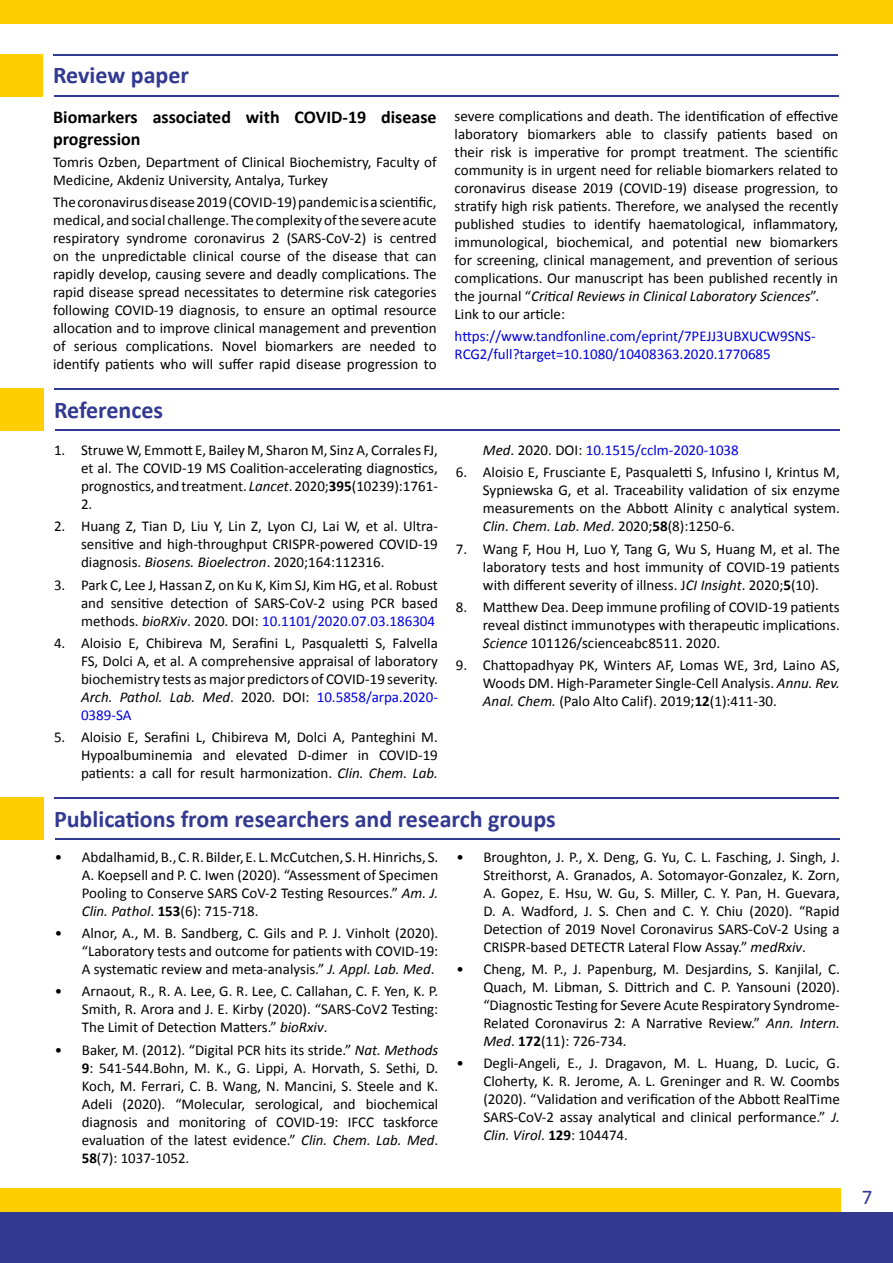
<style>
.page{position:relative;width:893px;height:1263px;background:#fff}
.page>*{position:absolute;margin:0;border:0;box-sizing:border-box;transform-origin:0 0}
.t1{font:700 24px "Calibri";color:#323991}
.t2{font:21px "Calibri";color:#323991}
.t3{font:700 18px/21.6px "Calibri";color:#000}
.t4{font:15px/18px "Calibri";color:#000;text-align:justify}
.t5{font:15px/18px "Calibri";color:#0000e1}
.s1{font-style:italic}
.s2{font-weight:700}
.s3{color:#0000e1}
.s4{font-style:italic;color:#000}
.s5{color:#000}
</style>
<div class="page">
<div style="left:0;top:0;width:893px;height:24px;background:#ffce00"></div>
<div style="left:0;top:54px;width:43px;height:43px;background:#ffce00"></div>
<hr style="left:54px;top:95px;width:785px;height:2px;background:#323991">
<hr style="left:53px;top:54px;width:785px;height:2px;background:#323991">
<div style="left:0;top:388px;width:44px;height:43px;background:#ffce00"></div>
<hr style="left:55px;top:429px;width:785px;height:2px;background:#323991">
<hr style="left:54px;top:388px;width:785px;height:2px;background:#323991">
<div style="left:0;top:1188px;width:840px;height:24px;background:#ffce00"></div>
<div style="left:0;top:1212px;width:893px;height:51px;background:#323991"></div>
<div style="left:0;top:797px;width:44px;height:43px;background:#ffce00"></div>
<hr style="left:55px;top:838px;width:785px;height:2px;background:#323991">
<hr style="left:54px;top:797px;width:785px;height:2px;background:#323991">
<h1 class="t1" style="left:53px;top:60px;width:137px">Review paper</h1>
<p class="t3" style="left:53px;top:106px;width:385px">Biomarkers associated with COVID-19 disease progression</p>
<p class="t4" style="left:53px;top:153px;width:385px">Tomris Ozben, Department of Clinical Biochemistry, Faculty of<br>Medicine, Akdeniz University, Antalya, Turkey</p>
<p class="t4" style="left:53px;top:193px;width:385px">The coronavirus disease 2019 (COVID-19) pandemic is a scientific, medical, and social challenge. The complexity of the severe acute respiratory syndrome coronavirus 2 (SARS-CoV-2) is centred on the unpredictable clinical course of the disease that can rapidly develop, causing severe and deadly complications. The rapid disease spread necessitates to determine risk categories following COVID-19 diagnosis, to ensure an optimal resource allocation and to improve clinical management and prevention of serious complications. Novel biomarkers are needed to identify patients who will suffer rapid disease progression to</p>
<h1 class="t1" style="left:54px;top:394px;width:111px">References</h1>
<p class="t4" style="left:81px;top:441px;width:358px;text-indent:-27px">1. Struwe W, Emmott E, Bailey M, Sharon M, Sinz A, Corrales FJ, et al. The COVID-19 MS Coalition-accelerating diagnostics, prognostics, and treatment. <span class="s1">Lancet</span>. 2020;<span class="s2">395</span>(10239):1761- 2.</p>
<p class="t4" style="left:81px;top:517px;width:358px;text-indent:-27px">2. Huang Z, Tian D, Liu Y, Lin Z, Lyon CJ, Lai W, et al. Ultra&shy;sensitive and high-throughput CRISPR-powered COVID-19 diagnosis. <span class="s1">Biosens. Bioelectron</span>. 2020;164:112316.</p>
<p class="t4" style="left:81px;top:576px;width:358px;text-indent:-27px">3. Park C, Lee J, Hassan Z, on Ku K, Kim SJ, Kim HG, et al. Robust and sensitive detection of SARS-CoV-2 using PCR based methods. <span class="s1">bioRXiv</span>. 2020. DOI: <span class="s3">10.1101/2020.07.03.186304</span></p>
<p class="t4" style="left:81px;top:634px;width:358px;text-indent:-27px">4. Aloisio E, Chibireva M, Serafini L, Pasqualetti S, Falvella FS, Dolci A, et al. A comprehensive appraisal of laboratory biochemistry tests as major predictors of COVID-19 severity.<br><span class="s1">Arch. Pathol. Lab. Med</span>. 2020. DOI: <span class="s3">10.5858/arpa.2020- 0389-SA</span></p>
<p class="t4" style="left:81px;top:728px;width:358px;text-indent:-27px">5. Aloisio E, Serafini L, Chibireva M, Dolci A, Panteghini M.<br>Hypoalbuminemia and elevated D-dimer in COVID-19 patients: a call for result harmonization. <span class="s1">Clin. Chem. Lab.</span></p>
<p class="t4" style="left:455px;top:107px;width:385px;text-align:left">severe complications and death. The identification of effective laboratory biomarkers able to classify patients based on their risk is imperative for prompt treatment. The scientific community is in urgent need for reliable biomarkers related to coronavirus disease 2019 (COVID-19) disease progression, to stratify high risk patients. Therefore, we analysed the recently published studies to identify haematological, inflammatory, immunological, biochemical, and potential new biomarkers for screening, clinical management, and prevention of serious complications. Our manuscript has been published recently in the journal “<span class="s1">Critical Reviews in Clinical Laboratory Sciences</span>”.<br>Link to our article:</p>
<p class="t5" style="left:455px;top:327px;width:363px">https://www.tandfonline.com/eprint/7PEJJ3UBXUCW9SNS-<br>RCG2/full?target=10.1080/10408363.2020.1770685</p>
<p class="t5" style="left:483px;top:441px;width:257px"><span class="s4">Med</span><span class="s5">. 2020. DOI:</span> 10.1515/cclm-2020-1038</p>
<p class="t4" style="left:483px;top:463px;width:358px;text-indent:-27px">6. Aloisio E, Frusciante E, Pasqualetti S, Infusino I, Krintus M, Sypniewska G, et al. Traceability validation of six enzyme measurements on the Abbott Alinity c analytical system.<br><span class="s1">Clin. Chem. Lab. Med</span>. 2020;<span class="s2">58</span>(8):1250-6.</p>
<p class="t4" style="left:483px;top:540px;width:358px;text-indent:-27px">7. Wang F, Hou H, Luo Y, Tang G, Wu S, Huang M, et al. The laboratory tests and host immunity of COVID-19 patients with different severity of illness. J<span class="s1">CI Insight</span>. 2020;<span class="s2">5</span>(10).</p>
<p class="t4" style="left:483px;top:598px;width:358px;text-indent:-27px">8. Matthew Dea. Deep immune profiling of COVID-19 patients reveal distinct immunotypes with therapeutic implications.<br><span class="s1">Science</span> 101126/scienceabc8511. 2020.</p>
<p class="t4" style="left:483px;top:656px;width:358px;text-indent:-27px">9. Chattopadhyay PK, Winters AF, Lomas WE, 3rd, Laino AS, Woods DM. High-Parameter Single-Cell Analysis. <span class="s1">Annu. Rev.<br>Anal. Chem.</span> (Palo Alto Calif). 2019;<span class="s2">12</span>(1):411-30.</p>
<h1 class="t1" style="left:54px;top:804px;width:503px">Publications from researchers and research groups</h1>
<p class="t4" style="left:82px;top:848px;width:358px;text-indent:-27px">• Abdalhamid, B., C. R. Bilder, E. L. McCutchen, S. H. Hinrichs, S.<br>A. Koepsell and P. C. Iwen (2020). “Assessment of Specimen Pooling to Conserve SARS CoV-2 Testing Resources.” <span class="s1">Am. J.<br>Clin. Pathol</span>. <span class="s2">153</span>(6): 715-718.</p>
<p class="t4" style="left:82px;top:924px;width:358px;text-indent:-27px">• Alnor, A., M. B. Sandberg, C. Gils and P. J. Vinholt (2020). “Laboratory tests and outcome for patients with COVID-19:<br>A systematic review and meta-analysis.” <span class="s1">J. Appl. Lab. Med</span>.</p>
<p class="t4" style="left:82px;top:982px;width:358px;text-indent:-27px">• Arnaout, R., R. A. Lee, G. R. Lee, C. Callahan, C. F. Yen, K. P.<br>Smith, R. Arora and J. E. Kirby (2020). “SARS-CoV2 Testing:<br>The Limit of Detection Matters.” <span class="s1">bioRxiv</span>.</p>
<p class="t4" style="left:82px;top:1040px;width:358px;text-indent:-27px">• Baker, M. (2012). “Digital PCR hits its stride.” <span class="s1">Nat. Methods </span><span class="s2">9</span>: 541-544.Bohn, M. K., G. Lippi, A. Horvath, S. Sethi, D.<br>Koch, M. Ferrari, C. B. Wang, N. Mancini, S. Steele and K.<br>Adeli (2020). “Molecular, serological, and biochemical diagnosis and monitoring of COVID-19: IFCC taskforce evaluation of the latest evidence.” <span class="s1">Clin. Chem. Lab. Med</span>.<br><span class="s2">58</span>(7): 1037-1052.</p>
<p class="t4" style="left:483px;top:848px;width:358px;text-indent:-27px">• Broughton, J. P., X. Deng, G. Yu, C. L. Fasching, J. Singh, J.<br>Streithorst, A. Granados, A. Sotomayor-Gonzalez, K. Zorn, A. Gopez, E. Hsu, W. Gu, S. Miller, C. Y. Pan, H. Guevara, D. A. Wadford, J. S. Chen and C. Y. Chiu (2020). “Rapid Detection of 2019 Novel Coronavirus SARS-CoV-2 Using a CRISPR-based DETECTR Lateral Flow Assay.” <span class="s1">medRxiv</span>.</p>
<p class="t4" style="left:483px;top:960px;width:358px;text-indent:-27px">• Cheng, M. P., J. Papenburg, M. Desjardins, S. Kanjilal, C.<br>Quach, M. Libman, S. Dittrich and C. P. Yansouni (2020). “Diagnostic Testing for Severe Acute Respiratory Syndrome-Related Coronavirus 2: A Narrative Review.” <span class="s1">Ann. Intern.<br>Med</span>. <span class="s2">172</span>(11): 726-734.</p>
<p class="t4" style="left:483px;top:1054px;width:358px;text-indent:-27px">• Degli-Angeli, E., J. Dragavon, M. L. Huang, D. Lucic, G.<br>Cloherty, K. R. Jerome, A. L. Greninger and R. W. Coombs (2020). “Validation and verification of the Abbott RealTime SARS-CoV-2 assay analytical and clinical performance.” <span class="s1">J.<br>Clin. Virol</span>. <span class="s2">129</span>: 104474.</p>
<h2 class="t2" style="left:862px;top:1184px;width:12px">7</h2>
</div>
